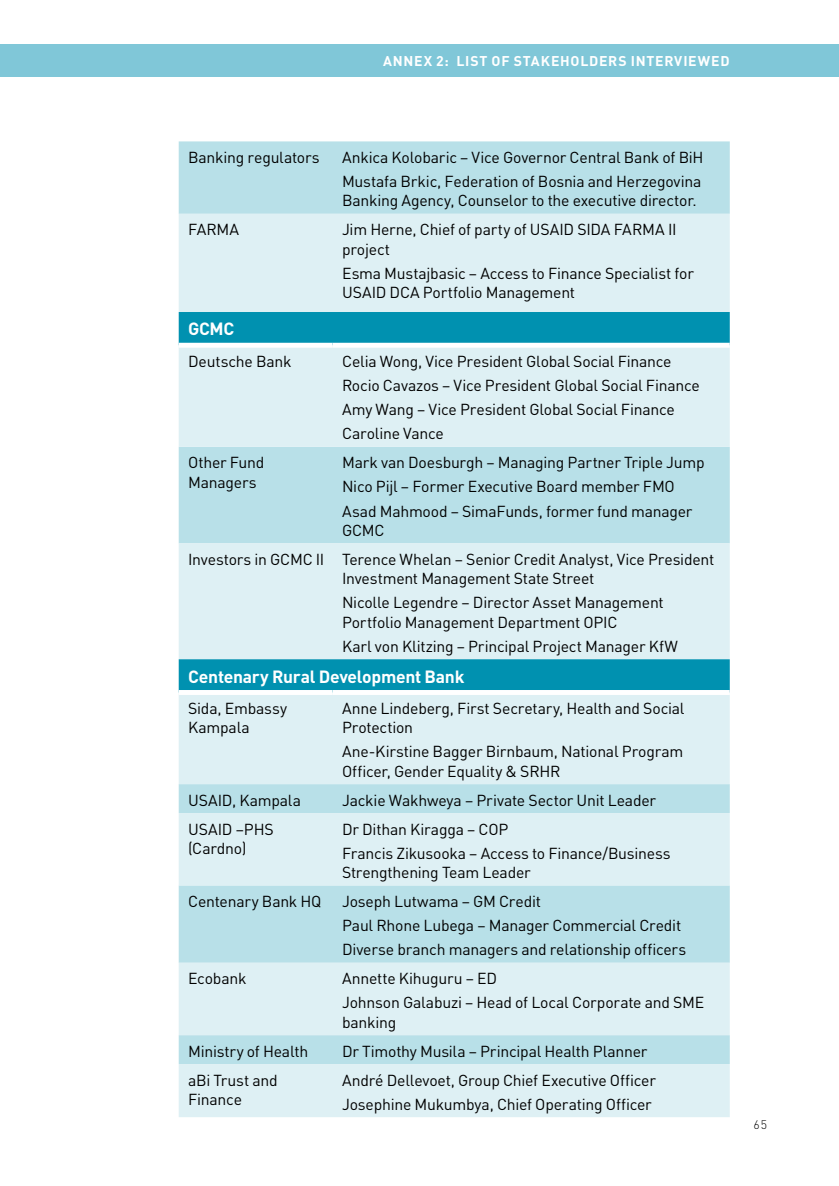
<style>
.page{position:relative;width:839px;height:1186px;background:#fff}
.page>*{position:absolute;margin:0;border:0;box-sizing:border-box;transform-origin:0 0}
.t1{font:700 17.5px "DIN Pro";letter-spacing:-.015em;color:#fff}
.t2{font:15.75px/24.2px "DIN Pro";letter-spacing:-.015em;color:#000}
.t3{font:700 14px "DIN Pro";letter-spacing:.055em;color:#fff}
.t4{font:300 12.25px "DIN Pro";color:#000}
</style>
<div class="page">
<div style="left:0;top:45px;width:838px;height:32px;background:#80c7d8"></div>
<div style="left:179px;top:141px;width:550px;height:73px;background:#b8e0e8"></div>
<svg style="left:179px;top:214px;width:550px;height:903px;background:#d4ebf0"></svg>
<svg style="left:179px;top:312px;width:550px;height:378px;background:#afdce5"></svg>
<div style="left:179px;top:343px;width:153px;height:5px;background:#fff"></div>
<div style="left:179px;top:690px;width:153px;height:5px;background:#fff"></div>
<div style="left:332px;top:690px;width:397px;height:5px;background:#fff"></div>
<div style="left:332px;top:343px;width:397px;height:5px;background:#fff"></div>
<p class="t3" style="left:383px;top:52px;width:75px">ANN EX 2: LIST</p>
<p class="t3" style="left:491px;top:52px;width:32px">OF STA</p>
<p class="t3" style="left:540px;top:52px;width:188px">KEHOLDERS INTERVIEWED</p>
<p class="t2" style="left:188px;top:144px;width:133px">Banking regulators</p>
<p class="t2" style="left:342px;top:144px;width:363px">Ankica Kolobaric – Vice Governor Central Bank of BiH<br>Mustafa Brkic, Federation of Bosnia and Herzegovina</p>
<p class="t2" style="left:342px;top:188px;width:356px">Banking Agency, Counselor to the executive director.</p>
<p class="t2" style="left:188px;top:217px;width:53px">FARMA</p>
<p class="t2" style="left:342px;top:219px;width:336px;line-height:19.2px">Jim Herne, Chief of party of USAID SIDA FARMA II project</p>
<p class="t2" style="left:342px;top:263px;width:353px;line-height:19.2px">Esma Mustajbasic – Access to Finance Specialist for<br>USAID DCA Portfolio Management</p>
<p class="t1" style="left:188px;top:317px;width:48px">GCMC</p>
<p class="t2" style="left:188px;top:348px;width:105px">Deutsche Bank</p>
<p class="t2" style="left:342px;top:348px;width:359px">Celia Wong, Vice President Global Social Finance Rocio Cavazos – Vice President Global Social Finance Amy Wang – Vice President Global Social Finance Caroline Vance</p>
<p class="t2" style="left:188px;top:452px;width:78px;line-height:19.2px">Other Fund<br>Managers</p>
<p class="t2" style="left:342px;top:450px;width:364px">Mark van Doesburgh – Managing Partner Triple Jump<br>Nico Pijl – Former Executive Board member FMO<br>Asad Mahmood – SimaFunds, former fund manager</p>
<p class="t2" style="left:188px;top:515px;width:527px;line-height:28.9px;text-indent:154px">GCMC<br>Investors in GCMC II Terence Whelan – Senior Credit Analyst, Vice President</p>
<p class="t2" style="left:342px;top:566px;width:323px">Investment Management State Street<br>Nicolle Legendre – Director Asset Management</p>
<p class="t2" style="left:342px;top:609px;width:337px">Portfolio Management Department OPIC<br>Karl von Klitzing – Principal Project Manager KfW</p>
<p class="t1" style="left:188px;top:664px;width:278px">CENTENARY RURAL DEVELOPMENT BANK</p>
<p class="t2" style="left:188px;top:698px;width:100px;line-height:19.2px">Sida, Embassy<br>Kampala</p>
<p class="t2" style="left:342px;top:698px;width:344px;line-height:19.2px">Anne Lindeberg, First Secretary, Health and Social<br>Protection</p>
<p class="t2" style="left:342px;top:741px;width:343px;line-height:19.2px">Ane-Kirstine Bagger Birnbaum, National Program<br>Officer, Gender Equality &amp; SRHR</p>
<p class="t2" style="left:188px;top:787px;width:114px">USAID, Kampala</p>
<p class="t2" style="left:342px;top:787px;width:315px">Jackie Wakhweya – Private Sector Unit Leader</p>
<p class="t2" style="left:188px;top:818px;width:87px;line-height:19.2px">USAID –PHS (Cardno)</p>
<p class="t2" style="left:342px;top:816px;width:330px">Dr Dithan Kiragga – COP<br>Francis Zikusooka – Access to Finance/Business</p>
<p class="t2" style="left:342px;top:859px;width:190px">Strengthening Team Leader</p>
<p class="t2" style="left:188px;top:888px;width:135px">Centenary Bank HQ</p>
<p class="t2" style="left:342px;top:888px;width:345px">Joseph Lutwama – GM Credit<br>Paul Rhone Lubega – Manager Commercial Credit<br>Diverse branch managers and relationship officers</p>
<p class="t2" style="left:188px;top:965px;width:60px">Ecobank</p>
<p class="t2" style="left:342px;top:965px;width:363px">Annette Kihuguru – ED<br>Johnson Galabuzi – Head of Local Corporate and SME</p>
<p class="t2" style="left:342px;top:1009px;width:56px">banking</p>
<p class="t2" style="left:188px;top:1038px;width:121px">Ministry of Health</p>
<p class="t2" style="left:342px;top:1038px;width:307px">Dr Timothy Musila – Principal Health Planner</p>
<p class="t2" style="left:188px;top:1069px;width:91px;line-height:19.2px">aBi Trust and<br>Finance</p>
<p class="t2" style="left:342px;top:1067px;width:315px">André Dellevoet, Group Chief Executive Officer<br>Josephine Mukumbya, Chief Operating Officer</p>
<p class="t4" style="left:753px;top:1116px;width:15px">65</p>
</div>
